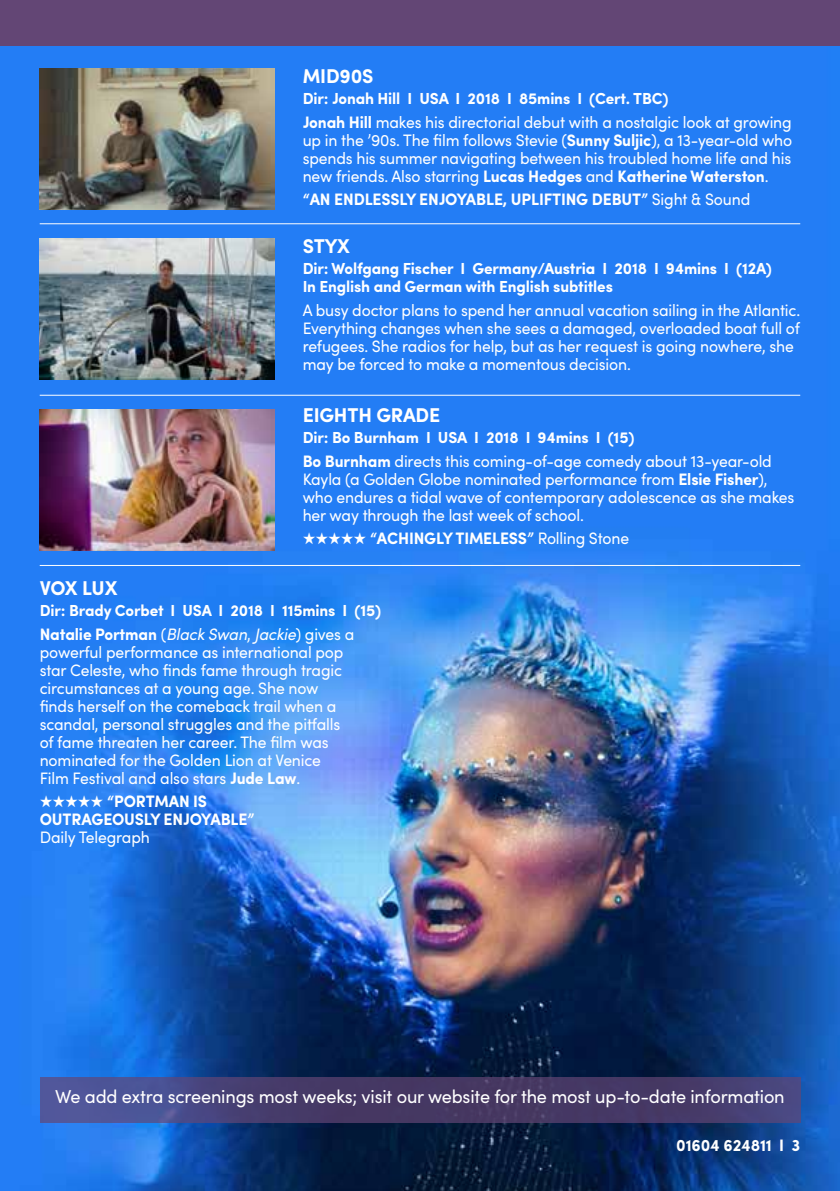
<style>
.page{position:relative;width:840px;height:1191px;background:#fff}
.page>*{position:absolute;margin:0;border:0;box-sizing:border-box;transform-origin:0 0}
.t1{font:700 20px "Sofia Pro";letter-spacing:-.01em;color:#fff}
.t2{font:18.8px "Sofia Pro";letter-spacing:-.01em;color:#fff}
.t3{font:16.6px/18px "Sofia Pro";letter-spacing:-.01em;color:#fff;scale:.95 1}
.t4{font:700 16.6px/18px "Sofia Pro";letter-spacing:-.01em;color:#fff;scale:.95 1}
.t5{font:700 16.6px "Sofia Pro";letter-spacing:-.01em;color:#fff;scale:.96 1}
.t6{font:700 16px/18px "Sofia Pro";letter-spacing:-.01em;color:#fff}
.s1{font-weight:700}
.s2{font-weight:400}
.s3{font-style:italic}
</style>
<div class="page">
<img style="left:0;top:45px;width:839px;height:1146px">
<div style="left:0;top:0;width:839px;height:45px;background:#634675"></div>
<svg style="left:40px;top:1077px;width:759px;height:46px;background:#474072"></svg>
<hr style="left:40px;top:223px;width:759px;height:1px;background:#fff">
<hr style="left:40px;top:395px;width:759px;height:1px;background:#fff">
<img style="left:40px;top:238px;width:234px;height:141px">
<hr style="left:40px;top:565px;width:759px;height:1px;background:#fff">
<img style="left:40px;top:68px;width:234px;height:141px">
<img style="left:40px;top:410px;width:234px;height:141px">
<p class="t1" style="left:302px;top:61px;width:72px">MID90S</p>
<p class="t6" style="left:302px;top:88px;width:367px">Dir: Jonah Hill I USA I 2018 I 85mins I (Cert. TBC)</p>
<p class="t3" style="left:302px;top:112px;width:516px;text-align:justify"><span class="s1">Jonah Hill</span> makes his directorial debut with a nostalgic look at growing up in the ’90s. The film follows Stevie (<span class="s1">Sunny Suljic</span>), a 13-year-old who spends his summer navigating between his troubled home life and his new friends. Also starring <span class="s1">Lucas Hedges</span> and <span class="s1">Katherine Waterston</span>.</p>
<p class="t4" style="left:302px;top:189px;width:472px">“AN ENDLESSLY ENJOYABLE, UPLIFTING DEBUT” <span class="s2">Sight &amp; Sound</span></p>
<p class="t1" style="left:302px;top:231px;width:49px">STYX</p>
<p class="t6" style="left:302px;top:259px;width:470px">Dir: Wolfgang Fischer I Germany/Austria I 2018 I 94mins I (12A)<br>In English and German with English subtitles</p>
<p class="t3" style="left:302px;top:300px;width:525px">A busy doctor plans to spend her annual vacation sailing in the Atlantic.<br>Everything changes when she sees a damaged, overloaded boat full of refugees. She radios for help, but as her request is going nowhere, she may be forced to make a momentous decision.</p>
<p class="t1" style="left:302px;top:400px;width:139px">EIGHTH GRADE</p>
<p class="t6" style="left:302px;top:427px;width:333px">Dir: Bo Burnham I USA I 2018 I 94mins I (15)</p>
<p class="t3" style="left:302px;top:451px;width:518px"><span class="s1">Bo Burnham</span> directs this coming-of-age comedy about 13-year-old Kayla (a Golden Globe nominated performance from <span class="s1">Elsie Fisher</span>), who endures a tidal wave of contemporary adolescence as she makes her way through the last week of school.</p>
<p class="t4" style="left:302px;top:528px;width:345px">★★★★★ “ACHINGLY TIMELESS” <span class="s2">Rolling Stone</span></p>
<p class="t1" style="left:40px;top:573px;width:79px">VOX LUX</p>
<p class="t6" style="left:40px;top:600px;width:343px">Dir: Brady Corbet I USA I 2018 I 115mins I (15)</p>
<p class="t3" style="left:40px;top:624px;width:332px"><span class="s1">Natalie Portman</span> (<span class="s3">Black Swan</span>, <span class="s3">Jackie</span>) gives a powerful performance as international pop star Celeste, who finds fame through tragic circumstances at a young age. She now finds herself on the comeback trail when a scandal, personal struggles and the pitfalls of fame threaten her career. The film was nominated for the Golden Lion at Venice<br>Film Festival and also stars <span class="s1">Jude Law</span>.</p>
<p class="t4" style="left:40px;top:791px;width:227px">★★★★★ “PORTMAN IS<br>OUTRAGEOUSLY ENJOYABLE”</p>
<p class="t3" style="left:40px;top:827px;width:117px">Daily Telegraph</p>
<p class="t2" style="left:55px;top:1083px;width:730px">We add extra screenings most weeks; visit our website for the most up-to-date information</p>
<p class="t5" style="left:676px;top:1132px;width:130px">01604 624811 I 3</p>
</div>
